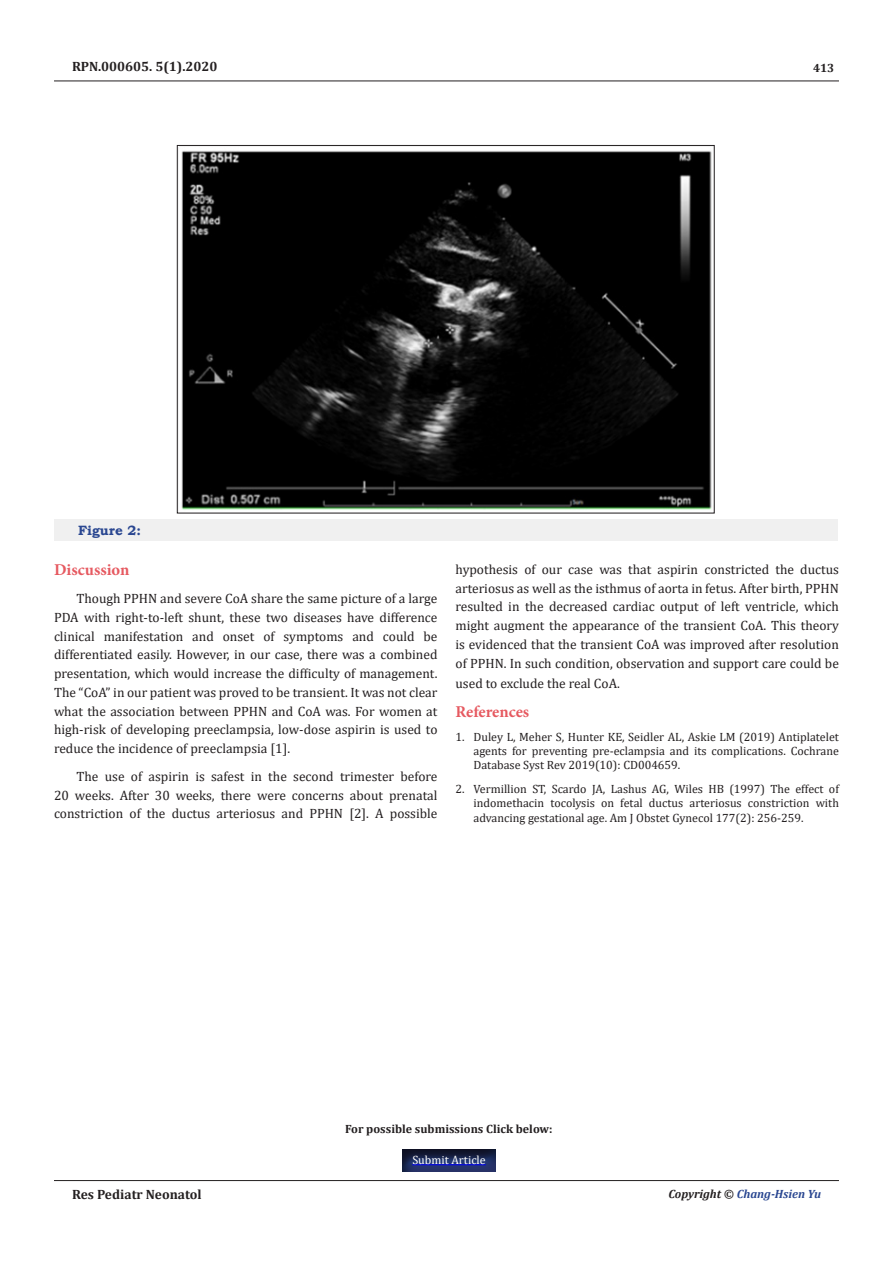
<style>
.page{position:relative;width:893px;height:1263px;background:#fff}
.page>*{position:absolute;margin:0;border:0;box-sizing:border-box;transform-origin:0 0}
.t1{font:700 16.5px "Minion Pro";color:#e65960}
.t2{font:13.5px/18.8px "Cambria";color:#231f20;text-align:justify}
.t3{font:700 13.5px "Cambria";color:#231f20}
.t4{font:700 13.5px "Bookman Old Style";color:#2a4791}
.t5{font:12px/14.4px "Cambria";color:#231f20;text-align:justify}
.t6{font:700 12px "Cambria";color:#231f20}
.t7{font:italic 700 12px "Cambria";color:#2a4791}
.t8{font:12px "Cambria";color:#fff}
.s1{color:#231f20}
</style>
<div class="page">
<hr style="left:54px;top:81px;width:785px;height:1px;background:#231f20">
<hr style="left:54px;top:1180px;width:785px;height:1px;background:#231f20">
<div style="left:54px;top:519px;width:783px;height:22px;background:#f0f0f0"></div>
<img style="left:181px;top:150px;width:531px;height:360px">
<div style="left:401px;top:1146px;width:96px;height:26px;background:#231f20;opacity:.75"></div>
<hr style="left:412px;top:1164px;width:74px;height:1px;background:#00f">
<p class="t3" style="left:72px;top:56px;width:147px">RPN.000605. 5(1).2020</p>
<p class="t6" style="left:813px;top:60px;width:23px">413</p>
<p class="t4" style="left:78px;top:520px;width:64px">Figure 2:</p>
<p class="t1" style="left:54px;top:558px;width:77px">Discussion</p>
<p class="t2" style="left:54px;top:589px;width:385px;text-indent:22px">Though PPHN and severe CoA share the same picture of a large PDA with right-to-left shunt, these two diseases have difference clinical manifestation and onset of symptoms and could be differentiated easily. However, in our case, there was a combined presentation, which would increase the difficulty of management.<br>The “CoA” in our patient was proved to be transient. It was not clear what the association between PPHN and CoA was. For women at high-risk of developing preeclampsia, low-dose aspirin is used to reduce the incidence of preeclampsia [1].</p>
<p class="t2" style="left:54px;top:767px;width:385px;text-indent:22px">The use of aspirin is safest in the second trimester before 20 weeks. After 30 weeks, there were concerns about prenatal constriction of the ductus arteriosus and PPHN [2]. A possible</p>
<p class="t2" style="left:455px;top:560px;width:385px">hypothesis of our case was that aspirin constricted the ductus arteriosus as well as the isthmus of aorta in fetus. After birth, PPHN resulted in the decreased cardiac output of left ventricle, which might augment the appearance of the transient CoA. This theory is evidenced that the transient CoA was improved after resolution of PPHN. In such condition, observation and support care could be</p>
<p class="t2" style="left:455px;top:674px;width:166px">used to exclude the real CoA.</p>
<p class="t1" style="left:455px;top:700px;width:75px">References</p>
<p class="t5" style="left:473px;top:729px;width:367px;text-indent:-18px">1. Duley L, Meher S, Hunter KE, Seidler AL, Askie LM (2019) Antiplatelet agents for preventing pre-eclampsia and its complications. Cochrane Database Syst Rev 2019(10): CD004659.</p>
<p class="t5" style="left:473px;top:781px;width:367px;text-indent:-18px">2. Vermillion ST, Scardo JA, Lashus AG, Wiles HB (1997) The effect of indomethacin tocolysis on fetal ductus arteriosus constriction with advancing gestational age. Am J Obstet Gynecol 177(2): 256-259.</p>
<p class="t6" style="left:345px;top:1120px;width:209px">For possible submissions Click below:</p>
<p class="t8" style="left:412px;top:1153px;width:75px">Submit Article</p>
<p class="t3" style="left:72px;top:1185px;width:131px">Res Pediatr Neonatol</p>
<p class="t7" style="left:668px;top:1185px;width:154px"><span class="s1">Copyright ©</span> Chang-Hsien Yu</p>
</div>
